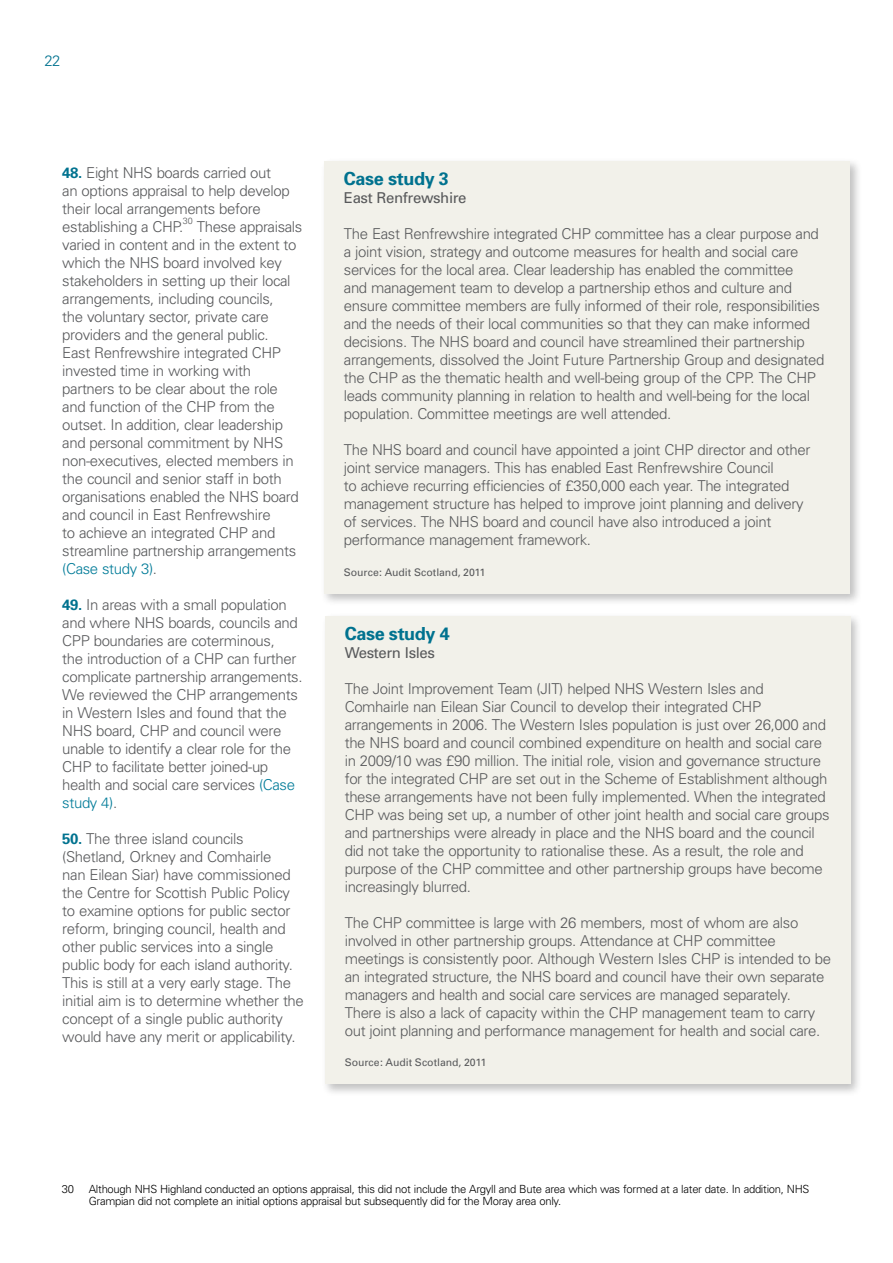
<style>
.page{position:relative;width:893px;height:1263px;background:#fff}
.page>*{position:absolute;margin:0;border:0;box-sizing:border-box;transform-origin:0 0}
.Exhibit_-_Heading_3{font:700 18px "Univers";letter-spacing:-.015em;color:#00728f}
.Paragraph{font:300 15px/18px "Univers";letter-spacing:-.025em;color:#58595b}
.Exhibit_-_Heading_4{font:15px "Univers";letter-spacing:-.025em;color:#58595b}
.t1{font:300 15px "Univers";color:#00728f}
.Footnote{font:300 11.25px/12px "Univers";letter-spacing:-.025em;color:#000}
.Exhibit_-_Heading_4-2{font:10.5px "Univers";letter-spacing:-.005em;color:#58595b}
.Paragraph-2{font:300 9px "Univers";color:#58595b}
.s1{font-weight:700;color:#00728f}
.s2{color:#007b98}
</style>
<div class="page">
<div style="left:320px;top:158px;width:542px;height:448px;background:#000;opacity:.25"></div>
<div style="left:324px;top:162px;width:526px;height:432px;background:#f2f1ea"></div>
<div style="left:321px;top:612px;width:542px;height:485px;background:#000;opacity:.25"></div>
<div style="left:325px;top:616px;width:525px;height:468px;background:#f2f1ea"></div>
<p class="t1" style="left:45px;top:52px;width:17px">22</p>
<p class="Paragraph" style="left:62px;top:163px;width:229px"><span class="s1">48.</span> Eight NHS boards carried out an options appraisal to help develop their local arrangements before establishing a CHP.</p>
<p class="Paragraph-2" style="left:183px;top:216px;width:11px">30</p>
<p class="Paragraph" style="left:62px;top:217px;width:242px;text-indent:134px">These appraisals varied in content and in the extent to which the NHS board involved key stakeholders in setting up their local arrangements, including councils,<br>the voluntary sector, private care providers and the general public.<br>East Renfrewshire integrated CHP invested time in working with partners to be clear about the role and function of the CHP from the outset. In addition, clear leadership and personal commitment by NHS non-executives, elected members in the council and senior staff in both organisations enabled the NHS board and council in East Renfrewshire<br>to achieve an integrated CHP and streamline partnership arrangements <span class="s2">(Case study 3)</span>.</p>
<p class="Paragraph" style="left:62px;top:595px;width:242px"><span class="s1">49.</span> In areas with a small population and where NHS boards, councils and CPP boundaries are coterminous,<br>the introduction of a CHP can further complicate partnership arrangements.<br>We reviewed the CHP arrangements in Western Isles and found that the NHS board, CHP and council were unable to identify a clear role for the CHP to facilitate better joined-up health and social care services <span class="s2">(Case study 4)</span>.</p>
<p class="Paragraph" style="left:62px;top:829px;width:243px"><span class="s1">50.</span> The three island councils (Shetland, Orkney and Comhairle<br>nan Eilean Siar) have commissioned the Centre for Scottish Public Policy to examine options for public sector reform, bringing council, health and other public services into a single public body for each island authority.<br>This is still at a very early stage. The initial aim is to determine whether the concept of a single public authority would have any merit or applicability.</p>
<p class="Exhibit_-_Heading_3" style="left:344px;top:168px;width:106px">Case study 3</p>
<p class="Exhibit_-_Heading_4" style="left:344px;top:189px;width:124px">East Renfrewshire</p>
<p class="Paragraph" style="left:344px;top:225px;width:482px">The East Renfrewshire integrated CHP committee has a clear purpose and a joint vision, strategy and outcome measures for health and social care services for the local area. Clear leadership has enabled the committee<br>and management team to develop a partnership ethos and culture and ensure committee members are fully informed of their role, responsibilities and the needs of their local communities so that they can make informed decisions. The NHS board and council have streamlined their partnership arrangements, dissolved the Joint Future Partnership Group and designated the CHP as the thematic health and well-being group of the CPP. The CHP leads community planning in relation to health and well-being for the local population. Committee meetings are well attended.</p>
<p class="Paragraph" style="left:344px;top:441px;width:468px">The NHS board and council have appointed a joint CHP director and other joint service managers. This has enabled East Renfrewshire Council<br>to achieve recurring efficiencies of £350,000 each year. The integrated management structure has helped to improve joint planning and delivery of services. The NHS board and council have also introduced a joint performance management framework.</p>
<p class="Exhibit_-_Heading_4-2" style="left:344px;top:566px;width:143px">Source: Audit Scotland, 2011</p>
<p class="Exhibit_-_Heading_3" style="left:345px;top:622px;width:106px">Case study 4</p>
<p class="Exhibit_-_Heading_4" style="left:345px;top:644px;width:92px">Western Isles</p>
<p class="Paragraph" style="left:345px;top:679px;width:486px">The Joint Improvement Team (JIT) helped NHS Western Isles and Comhairle nan Eilean Siar Council to develop their integrated CHP arrangements in 2006. The Western Isles population is just over 26,000 and the NHS board and council combined expenditure on health and social care in 2009/10 was £90 million. The initial role, vision and governance structure for the integrated CHP are set out in the Scheme of Establishment although these arrangements have not been fully implemented. When the integrated CHP was being set up, a number of other joint health and social care groups and partnerships were already in place and the NHS board and the council did not take the opportunity to rationalise these. As a result, the role and purpose of the CHP committee and other partnership groups have become increasingly blurred.</p>
<p class="Paragraph" style="left:345px;top:913px;width:488px">The CHP committee is large with 26 members, most of whom are also involved in other partnership groups. Attendance at CHP committee meetings is consistently poor. Although Western Isles CHP is intended to be an integrated structure, the NHS board and council have their own separate managers and health and social care services are managed separately.<br>There is also a lack of capacity within the CHP management team to carry out joint planning and performance management for health and social care.</p>
<p class="Exhibit_-_Heading_4-2" style="left:345px;top:1056px;width:143px">Source: Audit Scotland, 2011</p>
<p class="Footnote" style="left:62px;top:1183px;width:14px">30</p>
<p class="Footnote" style="left:89px;top:1183px;width:722px">Although NHS Highland conducted an options appraisal, this did not include the Argyll and Bute area which was formed at a later date. In addition, NHS<br>Grampian did not complete an initial options appraisal but subsequently did for the Moray area only.</p>
</div>
